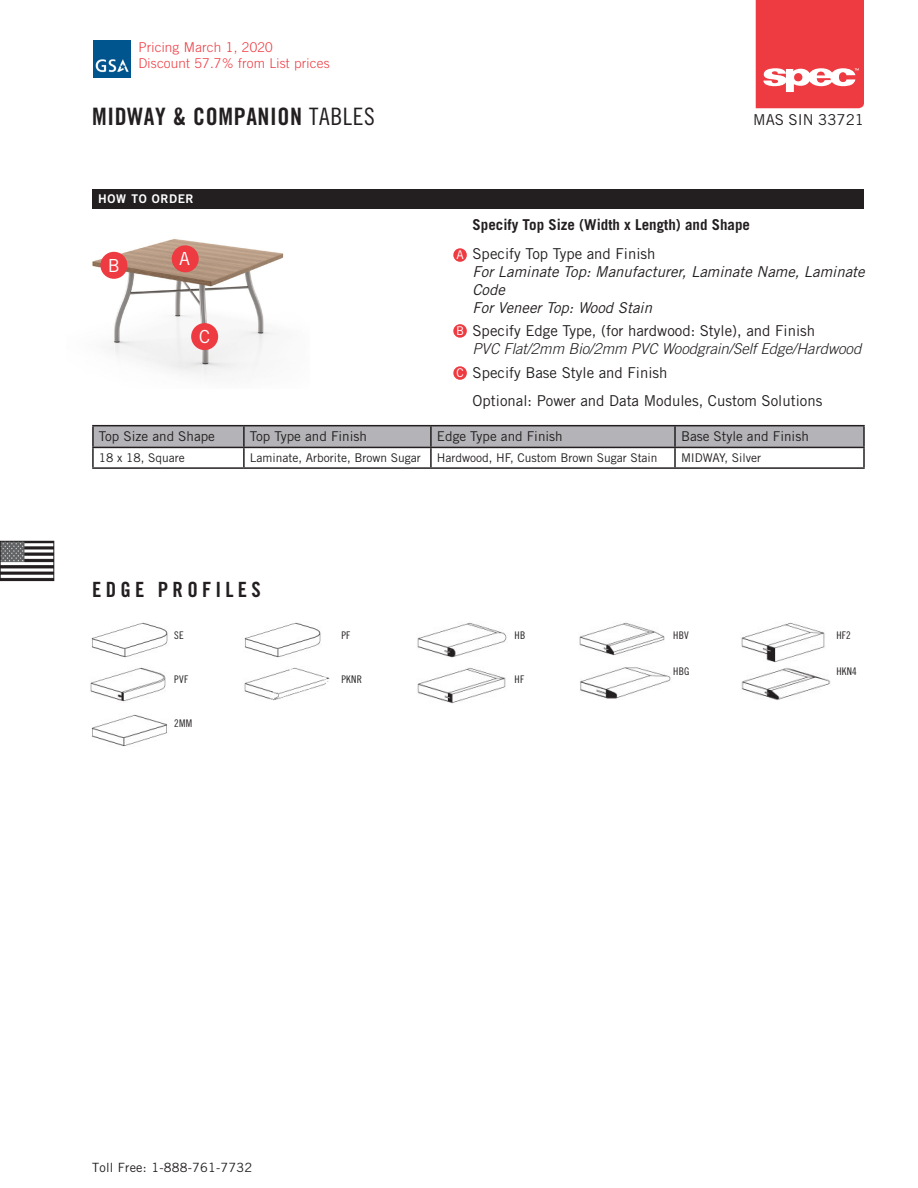
<style>
.page{position:relative;width:918px;height:1188px;background:#fff}
.page>*{position:absolute;margin:0;border:0;box-sizing:border-box;transform-origin:0 0}
.t1{font:24px "Trade Gothic LT Std Bd Cn 20";letter-spacing:.025em;color:#231f20}
.t2{font:21px "Trade Gothic LT Std Bd Cn 20";letter-spacing:.2em;color:#231f20}
.t3{font:18px "Trade Gothic LT Std";color:#fff}
.t4{font:15px "Trade Gothic LT Std";color:#231f20}
.t5{font:italic 15px/18px "Trade Gothic LT Std";color:#231f20}
.t6{font:italic 300 15px "Trade Gothic LT Std";color:#231f20}
.t7{font:700 15px "Trade Gothic LT Std";color:#231f20}
.t8{font:13.5px "Trade Gothic LT Std";color:#231f20}
.t9{font:300 13.5px/16.5px "Trade Gothic LT Std";letter-spacing:.015em;color:#ee3a41}
.t10{font:12.75px "Trade Gothic LT Std";letter-spacing:.015em;color:#231f20}
.t11{font:12px "Trade Gothic LT Std";color:#231f20}
.t12{font:12px "Trade Gothic LT Std Bd 2";letter-spacing:.05em;color:#fff}
.t13{font:12px "Trade Gothic LT Std";color:#fff}
.t14{font:10.5px "Trade Gothic LT Std Cn 18";letter-spacing:.025em;color:#231f20}
.s1{font-family:"Trade Gothic LT Std Cn 18"}
</style>
<div class="page">
<img style="left:2px;top:543px;width:50px;height:36px">
<div style="left:0;top:541px;width:54px;height:40px;border:1px solid #231f20"></div>
<svg style="left:756px;top:0;width:108px;height:108px;background:#ef4e54"></svg>
<img style="left:93px;top:40px;width:37px;height:37px">
<div style="left:92px;top:189px;width:772px;height:20px;background:#231f20"></div>
<img style="left:92px;top:239px;width:192px;height:137px">
<div style="left:100px;top:252px;width:27px;height:27px;background:#ee3a41;border-radius:50%"></div>
<div style="left:172px;top:245px;width:27px;height:27px;background:#ee3a41;border-radius:50%"></div>
<div style="left:453px;top:248px;width:14px;height:14px;background:#ee3a41;border-radius:50%"></div>
<div style="left:453px;top:324px;width:14px;height:14px;background:#ee3a41;border-radius:50%"></div>
<div style="left:191px;top:323px;width:27px;height:27px;background:#ee3a41;border-radius:50%"></div>
<div style="left:453px;top:366px;width:14px;height:14px;background:#ee3a41;border-radius:50%"></div>
<hr style="left:92px;top:425px;width:152px;height:1px;background:#231f20">
<hr style="left:92px;top:467px;width:152px;height:2px;background:#231f20">
<hr style="left:244px;top:467px;width:187px;height:2px;background:#231f20">
<hr style="left:431px;top:467px;width:244px;height:2px;background:#231f20">
<hr style="left:675px;top:467px;width:190px;height:2px;background:#231f20">
<hr style="left:244px;top:425px;width:187px;height:1px;background:#231f20">
<hr style="left:431px;top:425px;width:244px;height:1px;background:#231f20">
<hr style="left:675px;top:425px;width:190px;height:1px;background:#231f20">
<svg style="left:92px;top:426px;width:773px;height:42px"></svg>
<img style="left:91px;top:622px;width:77px;height:36px">
<img style="left:91px;top:714px;width:76px;height:33px">
<img style="left:90px;top:667px;width:76px;height:35px">
<img style="left:417px;top:668px;width:89px;height:36px">
<img style="left:417px;top:622px;width:90px;height:36px">
<img style="left:579px;top:622px;width:86px;height:34px">
<img style="left:580px;top:667px;width:91px;height:32px">
<img style="left:741px;top:622px;width:84px;height:41px">
<img style="left:741px;top:668px;width:90px;height:33px">
<img style="left:244px;top:667px;width:86px;height:34px">
<img style="left:244px;top:622px;width:77px;height:36px">
<p class="t9" style="left:138px;top:39px;width:193px">Pricing March 1, 2020<br>Discount 57.7% from List prices</p>
<p class="t1" style="left:92px;top:102px;width:284px">MIDWAY &amp; COMPANION <span class="s1">TABLES</span></p>
<p class="t4" style="left:753px;top:111px;width:112px">MAS SIN 33721</p>
<p class="t12" style="left:98px;top:191px;width:97px">HOW TO ORDER</p>
<p class="t3" style="left:108px;top:255px;width:14px">B</p>
<p class="t3" style="left:179px;top:248px;width:12px">A</p>
<p class="t3" style="left:199px;top:326px;width:12px">C</p>
<p class="t13" style="left:456px;top:248px;width:9px">A</p>
<p class="t13" style="left:456px;top:324px;width:10px">B</p>
<p class="t7" style="left:472px;top:216px;width:279px">Specify Top Size (Width x Length) and Shape</p>
<p class="t4" style="left:472px;top:245px;width:185px">Specify Top Type and Finish</p>
<p class="t5" style="left:472px;top:263px;width:394px">For Laminate Top: Manufacturer, Laminate Name, Laminate<br>Code</p>
<p class="t5" style="left:472px;top:299px;width:181px">For Veneer Top: Wood Stain</p>
<p class="t4" style="left:472px;top:322px;width:344px">Specify Edge Type, (for hardwood: Style), and Finish</p>
<p class="t6" style="left:472px;top:340px;width:390px">PVC Flat/2mm Bio/2mm PVC Woodgrain/Self Edge/Hardwood</p>
<p class="t13" style="left:456px;top:366px;width:9px">C</p>
<p class="t4" style="left:473px;top:364px;width:196px">Specify Base Style and Finish</p>
<p class="t4" style="left:472px;top:392px;width:351px">Optional: Power and Data Modules, Custom Solutions</p>
<p class="t8" style="left:99px;top:428px;width:118px">Top Size and Shape</p>
<p class="t8" style="left:250px;top:428px;width:119px">Top Type and Finish</p>
<p class="t8" style="left:437px;top:428px;width:127px">Edge Type and Finish</p>
<p class="t8" style="left:681px;top:428px;width:129px">Base Style and Finish</p>
<p class="t11" style="left:99px;top:451px;width:87px">18 x 18, Square</p>
<p class="t11" style="left:250px;top:451px;width:172px">Laminate, Arborite, Brown Sugar</p>
<p class="t11" style="left:437px;top:451px;width:222px">Hardwood, HF, Custom Brown Sugar Stain</p>
<p class="t11" style="left:681px;top:451px;width:82px">MIDWAY, Silver</p>
<p class="t2" style="left:92px;top:577px;width:170px">EDGE PROFILES</p>
<p class="t14" style="left:174px;top:629px;width:11px">SE</p>
<p class="t14" style="left:174px;top:673px;width:15px">PVF</p>
<p class="t14" style="left:174px;top:717px;width:20px">2MM</p>
<p class="t14" style="left:341px;top:629px;width:11px">PF</p>
<p class="t14" style="left:341px;top:673px;width:22px">PKNR</p>
<p class="t14" style="left:515px;top:629px;width:12px">HB</p>
<p class="t14" style="left:515px;top:673px;width:11px">HF</p>
<p class="t14" style="left:673px;top:629px;width:17px">HBV</p>
<p class="t14" style="left:673px;top:665px;width:18px">HBG</p>
<p class="t14" style="left:836px;top:629px;width:16px">HF2</p>
<p class="t14" style="left:836px;top:665px;width:22px">HKN4</p>
<p class="t10" style="left:92px;top:1160px;width:162px">Toll Free: 1-888-761-7732</p>
</div>
